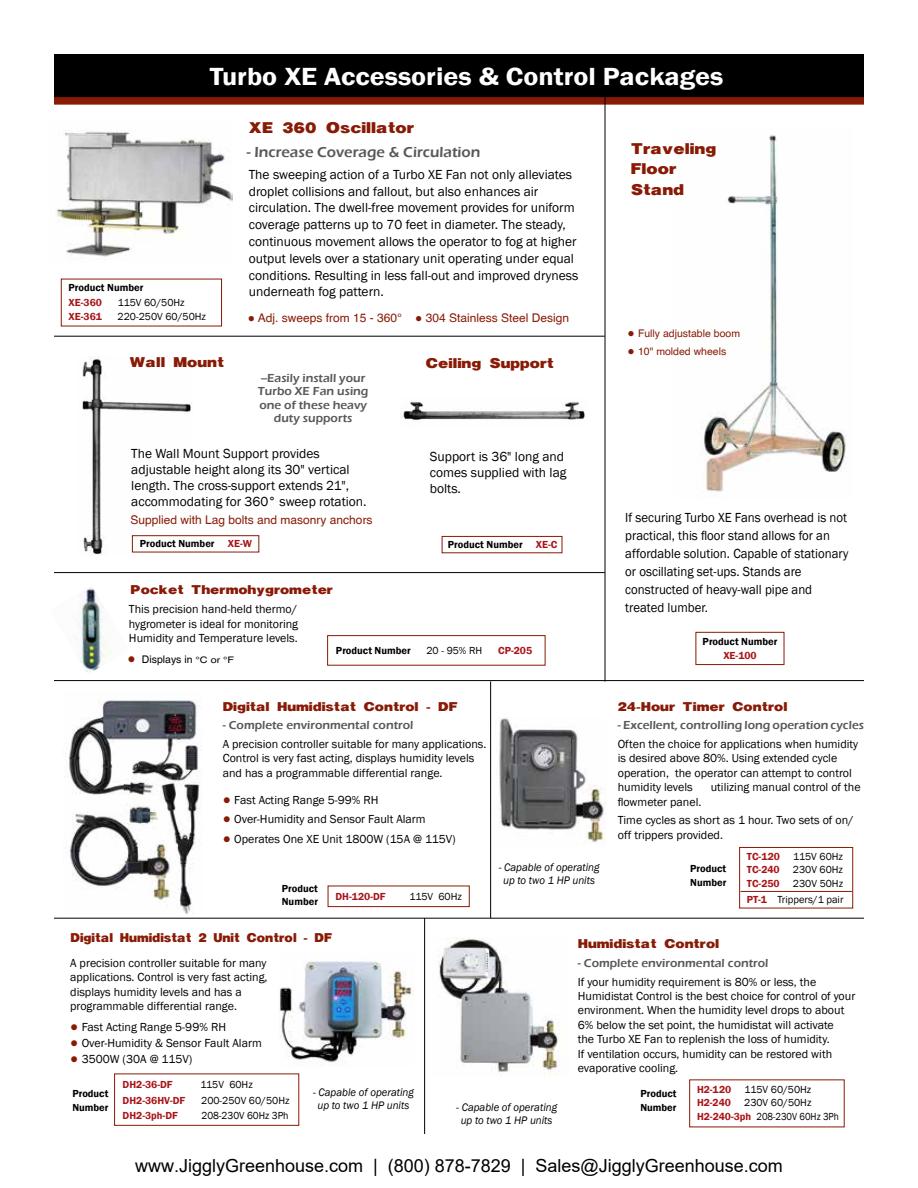
<style>
.page{position:relative;width:918px;height:1188px;background:#fff}
.page>*{position:absolute;margin:0;border:0;box-sizing:border-box;transform-origin:0 0}
.t1{font:600 25.5px "Franklin Gothic";color:#fff;scale:1.1 1}
.t2{font:18px "Arial";color:#000}
.t3{font:16.5px/20.2px "Helvetica Black cyr Bold";color:#881a06;scale:1.1 1}
.t4{font:600 15px "Eras ITC";color:#58595b}
.t5{font:15px "Helvetica Black cyr Bold";color:#881a06;scale:1.1 1}
.t6{font:13.5px/16.8px "Franklin Gothic";color:#000}
.t7{font:13.5px/18px "Franklin Gothic";color:#000;scale:.95 1}
.t8{font:13.5px "Helvetica Black cyr Bold";color:#881a06;scale:1.1 1}
.t9{font:13.5px "Helvetica Black cyr Bold";color:#881a06}
.t10{font:12px/14.4px "Franklin Gothic";color:#000}
.t11{font:600 12px/13.5px "Eras ITC";color:#58595b;text-align:center}
.t12{font:12px "Helvetica";color:#881a06}
.t13{font:italic 11.25px/13.5px "Franklin Gothic";color:#000;text-align:center}
.t14{font:10.5px/15.6px "Franklin Gothic";color:#000;text-align:right}
.t15{font:600 10.5px/13.5px "Franklin Gothic";color:#000}
.t16{font:600 10.5px "Franklin Gothic";color:#a81519}
.t17{font:10.5px "Helvetica";color:#881a06}
.t18{font:10.5px "Helvetica";color:#000}
.t19{font:10.5px "Franklin Gothic";color:#000;scale:.95 1}
.s1{font-family:"Franklin Gothic"}
.s2{color:#a81519}
.s3{font-family:"Franklin Gothic";font-size:13.5px;color:#881a06}
.s4{font-size:9px}
.s5{font-size:13.5px;color:#881a06}
.s6{font-family:"Franklin Gothic";font-size:12px}
.s7{font-weight:600;color:#a81519}
</style>
<div class="page">
<div style="left:54px;top:54px;width:810px;height:45px;background:#000"></div>
<hr style="left:54px;top:336px;width:551px;height:1px;background:#000">
<hr style="left:54px;top:680px;width:810px;height:1px;background:#000">
<hr style="left:424px;top:918px;width:1px;height:216px;background:#000">
<hr style="left:54px;top:918px;width:810px;height:1px;background:#000">
<hr style="left:490px;top:681px;width:1px;height:237px;background:#000">
<div style="left:328px;top:886px;width:142px;height:21px;border:1px solid #881a06"></div>
<div style="left:739px;top:847px;width:114px;height:61px;border:1px solid #881a06"></div>
<hr style="left:741px;top:891px;width:111px;height:1px;background:#881a06">
<div style="left:114px;top:1074px;width:185px;height:52px;border:1px solid #881a06"></div>
<div style="left:54px;top:97px;width:810px;height:8px;background:#881a06"></div>
<img style="left:56px;top:131px;width:177px;height:126px">
<img style="left:700px;top:135px;width:147px;height:357px">
<img style="left:72px;top:586px;width:41px;height:86px">
<hr style="left:605px;top:97px;width:1px;height:584px;background:#000">
<hr style="left:54px;top:572px;width:551px;height:1px;background:#000">
<div style="left:696px;top:632px;width:88px;height:33px;border:1px solid #881a06"></div>
<img style="left:82px;top:357px;width:110px;height:198px">
<img style="left:401px;top:401px;width:184px;height:19px">
<div style="left:132px;top:535px;width:127px;height:17px;border:1px solid #881a06"></div>
<div style="left:442px;top:536px;width:120px;height:17px;border:1px solid #881a06"></div>
<div style="left:327px;top:635px;width:218px;height:31px;border:1px solid #881a06"></div>
<img style="left:499px;top:718px;width:107px;height:126px">
<img style="left:64px;top:700px;width:138px;height:214px">
<img style="left:439px;top:937px;width:126px;height:139px">
<img style="left:278px;top:954px;width:135px;height:112px">
<h1 class="t1" style="left:210px;top:60px;width:469px">Turbo XE Accessories &amp; Control Packages</h1>
<h3 class="t3" style="left:249px;top:118px;width:152px">XE 360 Oscillator</h3>
<p class="t6" style="left:249px;top:166px;width:331px">The sweeping action of a Turbo XE Fan not only alleviates droplet collisions and fallout, but also enhances air circulation. The dwell-free movement provides for uniform coverage patterns up to 70 feet in diameter. The steady, continuous movement allows the operator to fog at higher output levels over a stationary unit operating under equal conditions. Resulting in less fall-out and improved dryness underneath fog pattern.</p>
<h3 class="t3" style="left:631px;top:139px;width:79px">Traveling<br>Floor<br>Stand</h3>
<p class="t4" style="left:247px;top:143px;width:235px">- Increase Coverage &amp; Circulation</p>
<p class="t15" style="left:69px;top:281px;width:76px">Product Number</p>
<p class="t16" style="left:69px;top:296px;width:35px">XE-360</p>
<p class="t14" style="left:118px;top:295px;width:68px">115V 60/50Hz</p>
<p class="t16" style="left:69px;top:310px;width:35px">XE-361</p>
<p class="t14" style="left:118px;top:309px;width:90px">220-250V 60/50Hz</p>
<p class="t12" style="left:248px;top:310px;width:323px"><span class="s1">●</span> Adj. sweeps from 15 - 360° <span class="s1">●</span> 304 Stainless Steel Design</p>
<p class="t5" style="left:130px;top:354px;width:87px">Wall Mount</p>
<p class="t11" style="left:258px;top:371px;width:112px">--Easily install your<br>Turbo XE Fan using one of these heavy duty supports</p>
<p class="t5" style="left:426px;top:355px;width:118px">Ceiling Support</p>
<p class="t6" style="left:131px;top:445px;width:237px;line-height:16.2px">The Wall Mount Support provides adjustable height along its 30" vertical length. The cross-support extends 21", accommodating for 360° sweep rotation.</p>
<p class="t15" style="left:140px;top:537px;width:114px">Product Number <span class="s2">XE-W</span></p>
<p class="t15" style="left:448px;top:538px;width:111px">Product Number <span class="s2">XE-C</span></p>
<p class="t6" style="left:430px;top:449px;width:138px;line-height:16.2px">Support is 36" long and comes supplied with lag bolts.</p>
<p class="t12" style="left:131px;top:513px;width:244px">Supplied with Lag bolts and masonry anchors</p>
<p class="t8" style="left:131px;top:583px;width:186px">Pocket Thermohygrometer</p>
<p class="t10" style="left:129px;top:602px;width:171px;text-align:justify">This precision hand-held thermo/ hygrometer is ideal for monitoring Humidity and Temperature levels.</p>
<p class="t18" style="left:127px;top:653px;width:108px"><span class="s3">●</span> Displays in <span class="s4">°C or °F</span></p>
<p class="t15" style="left:336px;top:644px;width:76px">Product Number</p>
<p class="t14" style="left:426px;top:643px;width:57px">20 - 95% RH</p>
<p class="t16" style="left:498px;top:644px;width:36px">CP-205</p>
<p class="t8" style="left:223px;top:700px;width:215px">Digital Humidistat Control - DF</p>
<p class="t11" style="left:223px;top:719px;width:192px">- Complete environmental control</p>
<p class="t10" style="left:223px;top:737px;width:265px">A precision controller suitable for many applications.<br>Control is very fast acting, displays humidity levels and has a programmable differential range.</p>
<p class="t10" style="left:223px;top:793px;width:157px"><span class="s5">●</span> Fast Acting Range 5-99% RH</p>
<p class="t10" style="left:223px;top:812px;width:204px"><span class="s5">●</span> Over-Humidity and Sensor Fault Alarm</p>
<p class="t10" style="left:223px;top:832px;width:235px"><span class="s5">●</span> Operates One XE Unit 1800W (15A @ 115V)</p>
<p class="t15" style="left:282px;top:881px;width:38px">Product<br>Number</p>
<p class="t16" style="left:335px;top:890px;width:52px">DH-120-DF</p>
<p class="t14" style="left:409px;top:889px;width:54px">115V 60Hz</p>
<p class="t13" style="left:499px;top:861px;width:102px">- Capable of operating up to two 1 HP units</p>
<p class="t17" style="left:627px;top:327px;width:114px"><span class="s6">●</span> Fully adjustable boom</p>
<p class="t17" style="left:627px;top:345px;width:100px"><span class="s6">●</span> 10" molded wheels</p>
<p class="t7" style="left:625px;top:509px;width:236px">If securing Turbo XE Fans overhead is not practical, this floor stand allows for an affordable solution. Capable of stationary or oscillating set-ups. Stands are constructed of heavy-wall pipe and treated lumber.</p>
<p class="t15" style="left:703px;top:635px;width:76px">Product Number</p>
<p class="t16" style="left:723px;top:649px;width:35px">XE-100</p>
<p class="t8" style="left:618px;top:700px;width:156px">24-Hour Timer Control</p>
<p class="t11" style="left:618px;top:719px;width:248px">- Excellent, controlling long operation cycles</p>
<p class="t10" style="left:618px;top:737px;width:242px">Often the choice for applications when humidity is desired above 80%. Using extended cycle operation, the operator can attempt to control humidity levels</p>
<p class="t10" style="left:711px;top:780px;width:151px">utilizing manual control of the</p>
<p class="t10" style="left:618px;top:793px;width:237px;line-height:18.8px">flowmeter panel.<br>Time cycles as short as 1 hour. Two sets of on/</p>
<p class="t10" style="left:618px;top:828px;width:107px">off trippers provided.</p>
<p class="t15" style="left:690px;top:862px;width:38px">Product<br>Number</p>
<p class="t16" style="left:747px;top:850px;width:35px">TC-120</p>
<p class="t14" style="left:793px;top:849px;width:51px">115V 60Hz</p>
<p class="t16" style="left:747px;top:863px;width:34px">TC-240</p>
<p class="t14" style="left:793px;top:862px;width:52px">230V 60Hz</p>
<p class="t16" style="left:747px;top:877px;width:34px">TC-250</p>
<p class="t14" style="left:747px;top:876px;width:98px">230V 50Hz<br><span class="s7">PT-1</span> Trippers/1 pair</p>
<p class="t9" style="left:70px;top:931px;width:263px">Digital Humidistat 2 Unit Control - DF</p>
<p class="t10" style="left:70px;top:956px;width:199px">A precision controller suitable for many applications. Control is very fast acting, displays humidity levels and has a programmable differential range.</p>
<p class="t10" style="left:70px;top:1020px;width:157px"><span class="s5">●</span> Fast Acting Range 5-99% RH</p>
<p class="t10" style="left:70px;top:1036px;width:193px"><span class="s5">●</span> Over-Humidity &amp; Sensor Fault Alarm</p>
<p class="t10" style="left:70px;top:1052px;width:124px"><span class="s5">●</span> 3500W (30A @ 115V)</p>
<p class="t15" style="left:72px;top:1087px;width:38px">Product<br>Number</p>
<p class="t16" style="left:123px;top:1078px;width:52px">DH2-36-DF</p>
<p class="t14" style="left:200px;top:1077px;width:54px">115V 60Hz</p>
<p class="t16" style="left:123px;top:1094px;width:64px">DH2-36HV-DF</p>
<p class="t14" style="left:201px;top:1093px;width:90px">200-250V 60/50Hz</p>
<p class="t16" style="left:123px;top:1109px;width:57px">DH2-3ph-DF</p>
<p class="t19" style="left:202px;top:1109px;width:93px">208-230V 60Hz 3Ph</p>
<p class="t13" style="left:313px;top:1085px;width:102px">- Capable of operating up to two 1 HP units</p>
<p class="t13" style="left:456px;top:1100px;width:102px">- Capable of operating up to two 1 HP units</p>
<p class="t8" style="left:578px;top:937px;width:130px">Humidistat Control</p>
<p class="t11" style="left:578px;top:956px;width:192px">- Complete environmental control</p>
<p class="t10" style="left:578px;top:975px;width:279px">If your humidity requirement is 80% or less, the Humidistat Control is the best choice for control of your environment. When the humidity level drops to about 6% below the set point, the humidistat will activate<br>the Turbo XE Fan to replenish the loss of humidity.<br>If ventilation occurs, humidity can be restored with evaporative cooling.</p>
<p class="t16" style="left:697px;top:1083px;width:36px">H2-120</p>
<p class="t14" style="left:744px;top:1082px;width:68px">115V 60/50Hz</p>
<p class="t16" style="left:697px;top:1096px;width:36px">H2-240</p>
<p class="t15" style="left:640px;top:1087px;width:38px">Product<br>Number</p>
<p class="t14" style="left:697px;top:1096px;width:144px;line-height:14px;text-align:left;text-indent:47px">230V 60/50Hz<br><span class="s7">H2-240-3ph</span> 208-230V 60Hz 3Ph</p>
<h2 class="t2" style="left:135px;top:1153px;width:649px">www.JigglyGreenhouse.com | (800) 878-7829 | Sales@JigglyGreenhouse.com</h2>
</div>
